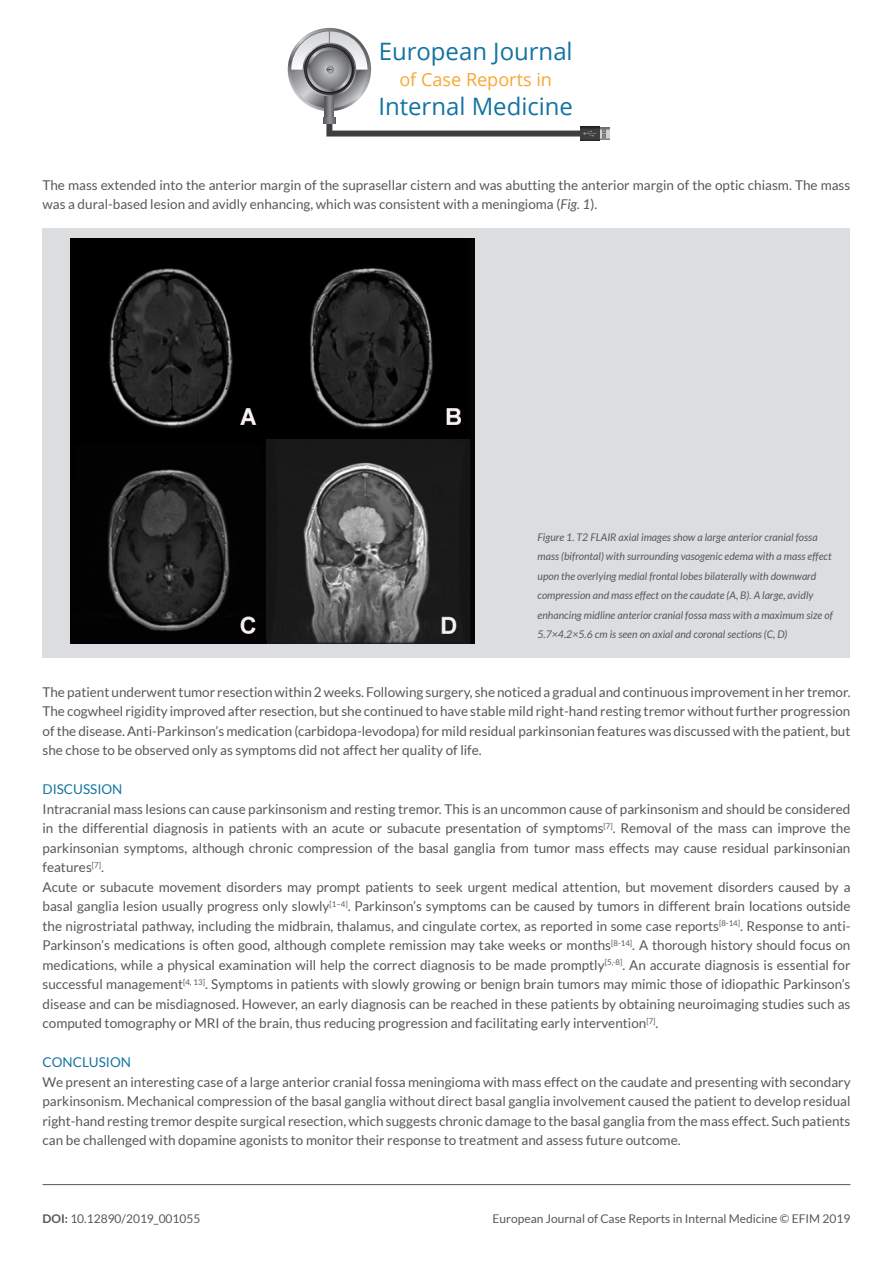
<style>
.page{position:relative;width:893px;height:1263px;background:#fff}
.page>*{position:absolute;margin:0;border:0;box-sizing:border-box;transform-origin:0 0}
.t1{font:24px "Open Sans";color:#1373a1}
.t2{font:18px "Open Sans";color:#faa633}
.TESTO_ARTICOLO{font:13.5px/19.5px "Lato";color:#57585a;text-align:justify}
.TESTO_ARTICOLO-2{font:13.5px "Lato";color:#1373a1}
.t3{font:12px "Lato";color:#57585a}
.DIDASCALIA{font:italic 10.5px/19.5px "Lato";color:#57585a}
.s1{font-style:italic}
.s2{font-weight:700}
</style>
<div class="page">
<svg style="left:288px;top:28px;width:83px;height:83px"></svg>
<svg style="left:291px;top:31px;width:77px;height:77px"></svg>
<svg style="left:325px;top:96px;width:9px;height:21px"></svg>
<svg style="left:303px;top:43px;width:53px;height:53px"></svg>
<svg style="left:304px;top:44px;width:51px;height:51px"></svg>
<svg style="left:307px;top:47px;width:45px;height:45px"></svg>
<svg style="left:310px;top:50px;width:39px;height:39px"></svg>
<svg style="left:291px;top:31px;width:76px;height:43px"></svg>
<svg style="left:600px;top:128px;width:10px;height:11px"></svg>
<svg style="left:603px;top:129px;width:2px;height:9px"></svg>
<svg style="left:580px;top:126px;width:20px;height:15px"></svg>
<svg style="left:323px;top:117px;width:273px;height:20px"></svg>
<hr style="left:43px;top:1184px;width:807px;height:1px;background:#57585a">
<div style="left:43px;top:229px;width:807px;height:429px;background:#dcdddf"></div>
<img style="left:70px;top:239px;width:405px;height:405px">
<h1 class="t1" style="left:379px;top:35px;width:196px">European Journal</h1>
<h2 class="t2" style="left:399px;top:67px;width:154px">of Case Reports in</h2>
<h1 class="t1" style="left:378px;top:89px;width:196px">Internal Medicine</h1>
<p class="TESTO_ARTICOLO" style="left:43px;top:175px;width:809px">The mass extended into the anterior margin of the suprasellar cistern and was abutting the anterior margin of the optic chiasm. The mass was a dural-based lesion and avidly enhancing, which was consistent with a meningioma (<span class="s1">Fig. 1</span>).</p>
<p class="DIDASCALIA" style="left:537px;top:527px;width:297px">Figure 1. T2 FLAIR axial images show a large anterior cranial fossa mass (bifrontal) with surrounding vasogenic edema with a mass effect upon the overlying medial frontal lobes bilaterally with downward compression and mass effect on the caudate (A, B). A large, avidly enhancing midline anterior cranial fossa mass with a maximum size of 5.7×4.2×5.6 cm is seen on axial and coronal sections (C, D)</p>
<p class="TESTO_ARTICOLO" style="left:43px;top:682px;width:809px">The patient underwent tumor resection within 2 weeks. Following surgery, she noticed a gradual and continuous improvement in her tremor.<br>The cogwheel rigidity improved after resection, but she continued to have stable mild right-hand resting tremor without further progression of the disease. Anti-Parkinson’s medication (carbidopa-levodopa) for mild residual parkinsonian features was discussed with the patient, but she chose to be observed only as symptoms did not affect her quality of life.</p>
<p class="TESTO_ARTICOLO-2" style="left:43px;top:782px;width:82px">DISCUSSION</p>
<p class="TESTO_ARTICOLO" style="left:43px;top:799px;width:809px">Intracranial mass lesions can cause parkinsonism and resting tremor. This is an uncommon cause of parkinsonism and should be considered in the differential diagnosis in patients with an acute or subacute presentation of symptoms<sup>[7]</sup>. Removal of the mass can improve the parkinsonian symptoms, although chronic compression of the basal ganglia from tumor mass effects may cause residual parkinsonian features<sup>[7]</sup>.</p>
<p class="TESTO_ARTICOLO" style="left:43px;top:877px;width:809px">Acute or subacute movement disorders may prompt patients to seek urgent medical attention, but movement disorders caused by a basal ganglia lesion usually progress only slowly<sup>[1–4]</sup>. Parkinson’s symptoms can be caused by tumors in different brain locations outside the nigrostriatal pathway, including the midbrain, thalamus, and cingulate cortex, as reported in some case reports<sup>[8-14]</sup>. Response to anti-Parkinson’s medications is often good, although complete remission may take weeks or months<sup>[8-14]</sup>. A thorough history should focus on medications, while a physical examination will help the correct diagnosis to be made promptly<sup>[5,-8]</sup>. An accurate diagnosis is essential for successful management<sup>[4,</sup> <sup>13]</sup>. Symptoms in patients with slowly growing or benign brain tumors may mimic those of idiopathic Parkinson’s disease and can be misdiagnosed. However, an early diagnosis can be reached in these patients by obtaining neuroimaging studies such as computed tomography or MRI of the brain, thus reducing progression and facilitating early intervention<sup>[7]</sup>.</p>
<p class="TESTO_ARTICOLO-2" style="left:43px;top:1055px;width:90px">CONCLUSION</p>
<p class="TESTO_ARTICOLO" style="left:43px;top:1072px;width:809px">We present an interesting case of a large anterior cranial fossa meningioma with mass effect on the caudate and presenting with secondary parkinsonism. Mechanical compression of the basal ganglia without direct basal ganglia involvement caused the patient to develop residual right-hand resting tremor despite surgical resection, which suggests chronic damage to the basal ganglia from the mass effect. Such patients can be challenged with dopamine agonists to monitor their response to treatment and assess future outcome.</p>
<p class="t3" style="left:43px;top:1212px;width:159px"><span class="s2">DOI:</span> 10.12890/2019_001055</p>
<p class="t3" style="left:493px;top:1212px;width:359px">European Journal of Case Reports in Internal Medicine © EFIM 2019</p>
</div>
